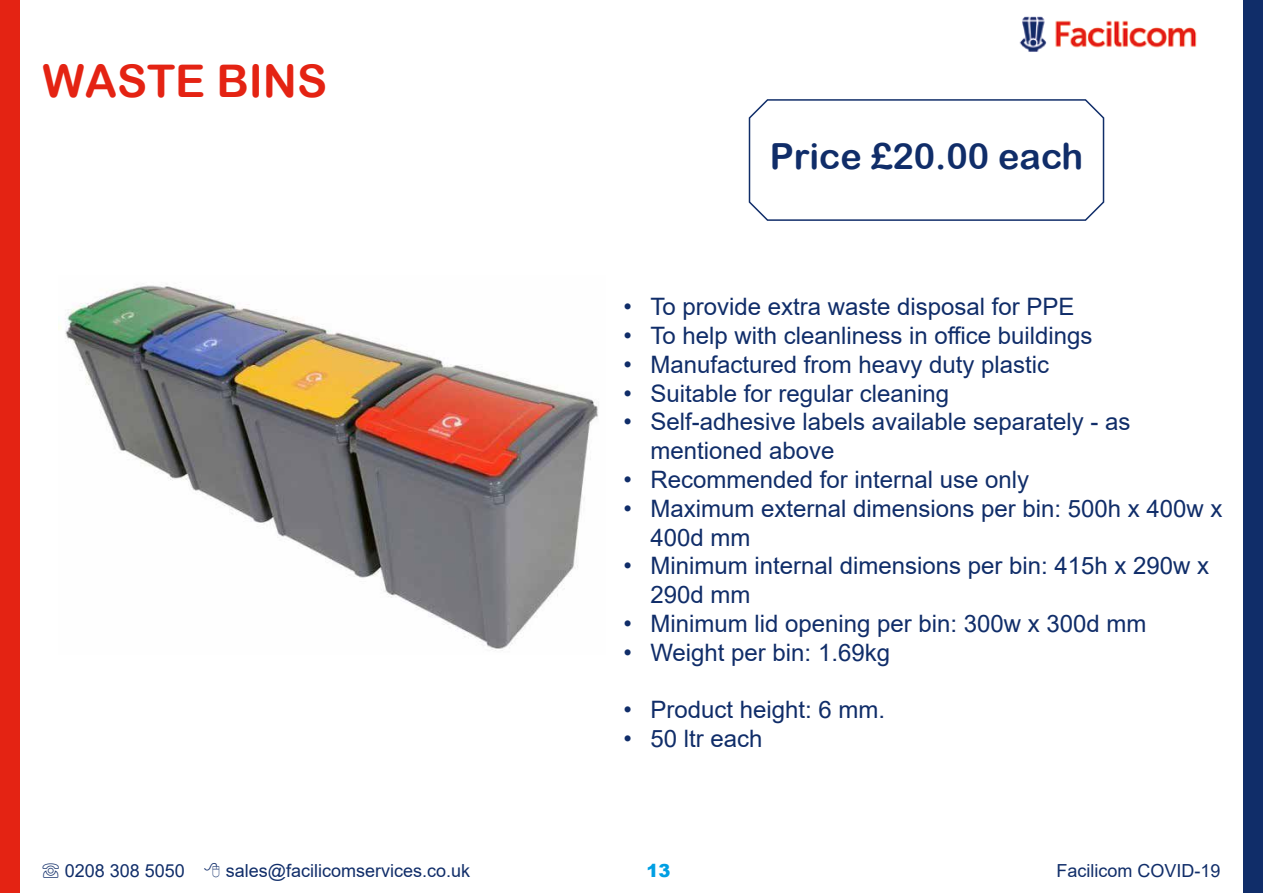
<style>
.page{position:relative;width:1263px;height:893px;background:#fff}
.page>*{position:absolute;margin:0;border:0;box-sizing:border-box;transform-origin:0 0}
.t1{font:45px "Arial Rounded MT Bold";color:#e42313}
.t2{font:36px "Arial Rounded MT Bold";color:#102d69}
.t3{font:24px/28.8px "Arial";color:#102d69}
.t4{font:18px "Arial";color:#102d69}
.t5{font:900 18px "Arial";color:#009fe3}
</style>
<div class="page">
<div style="left:1244px;top:0;width:19px;height:893px;background:#102d69"></div>
<div style="left:0;top:0;width:19px;height:893px;background:#e42313"></div>
<img style="left:1019px;top:16px;width:178px;height:36px">
<img style="left:58px;top:284px;width:541px;height:367px">
<svg style="left:748px;top:99px;width:357px;height:122px"></svg>
<h1 class="t1" style="left:43px;top:54px;width:286px">WASTE BINS</h1>
<h2 class="t2" style="left:770px;top:135px;width:315px">Price £20.00 each</h2>
<p class="t3" style="left:623px;top:292px;width:453px">• To provide extra waste disposal for PPE</p>
<p class="t3" style="left:623px;top:321px;width:471px">• To help with cleanliness in office buildings</p>
<p class="t3" style="left:623px;top:350px;width:427px">• Manufactured from heavy duty plastic</p>
<p class="t3" style="left:623px;top:379px;width:327px">• Suitable for regular cleaning</p>
<p class="t3" style="left:650px;top:407px;width:482px;text-indent:-27px">• Self-adhesive labels available separately - as mentioned above</p>
<p class="t3" style="left:623px;top:465px;width:407px">• Recommended for internal use only</p>
<p class="t3" style="left:650px;top:494px;width:574px;text-indent:-27px">• Maximum external dimensions per bin: 500h x 400w x<br>400d mm</p>
<p class="t3" style="left:650px;top:551px;width:560px;text-indent:-27px">• Minimum internal dimensions per bin: 415h x 290w x<br>290d mm</p>
<p class="t3" style="left:623px;top:609px;width:525px">• Minimum lid opening per bin: 300w x 300d mm</p>
<p class="t3" style="left:623px;top:638px;width:268px">• Weight per bin: 1.69kg</p>
<p class="t3" style="left:623px;top:695px;width:263px">• Product height: 6 mm.</p>
<p class="t3" style="left:623px;top:724px;width:141px">• 50 ltr each</p>
<p class="t4" style="left:42px;top:858px;width:145px">☏ 0208 308 5050</p>
<p class="t4" style="left:226px;top:858px;width:246px">sales@facilicomservices.co.uk</p>
<p class="t5" style="left:646px;top:858px;width:26px">13</p>
<p class="t4" style="left:1056px;top:859px;width:166px">Facilicom COVID-19</p>
</div>
